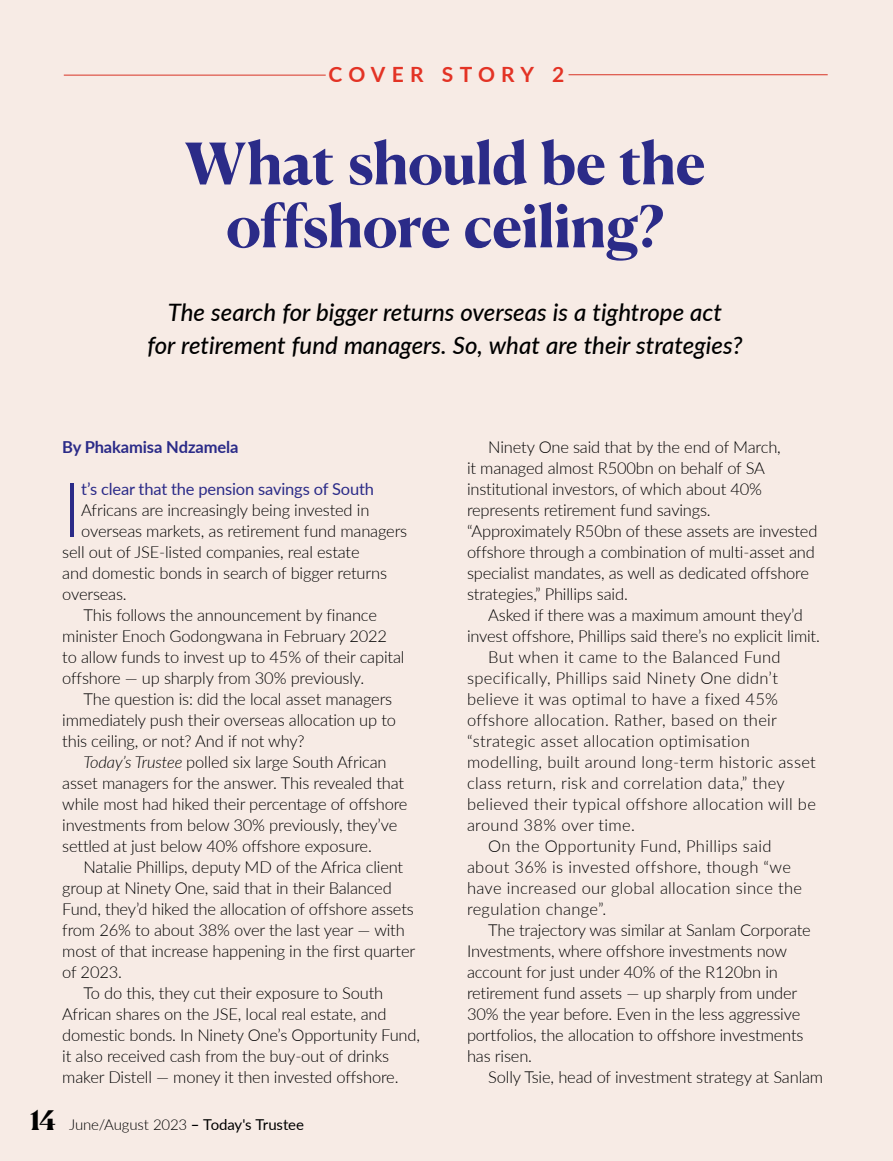
<style>
.page{position:relative;width:893px;height:1161px;background:#f7ebe5}
.page>*{position:absolute;margin:0;border:0;box-sizing:border-box;transform-origin:0 0}
.t1{font:300 75.9px "Lato";color:#2b2b88}
.t2{font:700 57px/63px "Canela Deck";letter-spacing:-.015em;color:#2b2b88;text-align:center}
.t3{font:italic 500 24px/33px "Lato";color:#000;text-align:center}
.t4{font:700 21px "Lato";letter-spacing:.29em;color:#e33325}
.t5{font:300 16.5px/21px "Lato";letter-spacing:-.01em;color:#000}
.t6{font:300 16.5px "Lato";letter-spacing:.02em;color:#000}
.t7{font:16.5px "Lato";letter-spacing:-.01em;color:#2b2b88}
.t8{font:700 16.5px "Lato";letter-spacing:-.005em;color:#2b2b88}
.t9{font:300 15px "Lato";letter-spacing:-.01em;color:#000}
.s1{font-style:italic}
.s2{font-family:"Canela Deck";font-weight:700;font-size:27px}
.s3{font-weight:500}
.s4{font-weight:400}
</style>
<div class="page">
<hr style="left:64px;top:75px;width:262px;height:1px;background:#d83426">
<hr style="left:568px;top:74px;width:260px;height:1px;background:#d83426">
<p class="t4" style="left:328px;top:59px;width:237px">COVER STORY 2</p>
<h2 class="t2" style="left:184px;top:126px;width:523px">What should be the offshore ceiling?</h2>
<h3 class="t3" style="left:147px;top:295px;width:597px">The search for bigger returns overseas is a tightrope act<br>for retirement fund managers. So, what are their strategies?</h3>
<p class="t8" style="left:62px;top:435px;width:178px">By Phakamisa Ndzamela</p>
<h1 class="t1" style="left:62px;top:457px;width:21px">I</h1>
<p class="t7" style="left:81px;top:477px;width:294px">t’s clear that the pension savings of South</p>
<p class="t5" style="left:81px;top:499px;width:290px">Africans are increasingly being invested in</p>
<p class="t5" style="left:81px;top:520px;width:327px">overseas markets, as retirement fund managers</p>
<p class="t5" style="left:62px;top:541px;width:299px">sell out of JSE-listed companies, real estate</p>
<p class="t5" style="left:62px;top:562px;width:326px">and domestic bonds in search of bigger returns</p>
<p class="t5" style="left:62px;top:583px;width:66px">overseas.</p>
<p class="t5" style="left:84px;top:604px;width:295px">This follows the announcement by finance</p>
<p class="t5" style="left:62px;top:625px;width:326px">minister Enoch Godongwana in February 2022</p>
<p class="t5" style="left:62px;top:646px;width:344px">to allow funds to invest up to 45% of their capital</p>
<p class="t5" style="left:62px;top:667px;width:304px">offshore — up sharply from 30% previously.</p>
<p class="t5" style="left:84px;top:688px;width:310px">The question is: did the local asset managers</p>
<p class="t5" style="left:62px;top:709px;width:335px">immediately push their overseas allocation up to</p>
<p class="t5" style="left:62px;top:730px;width:244px">this ceiling, or not? And if not why?</p>
<p class="t5" style="left:84px;top:751px;width:305px"><span class="s1">Today’s Trustee</span> polled six large South African</p>
<p class="t5" style="left:62px;top:772px;width:343px">asset managers for the answer. This revealed that</p>
<p class="t5" style="left:62px;top:793px;width:347px">while most had hiked their percentage of offshore</p>
<p class="t5" style="left:62px;top:814px;width:337px">investments from below 30% previously, they’ve</p>
<p class="t5" style="left:62px;top:835px;width:311px">settled at just below 40% offshore exposure.</p>
<p class="t5" style="left:84px;top:856px;width:321px">Natalie Phillips, deputy MD of the Africa client</p>
<p class="t5" style="left:62px;top:877px;width:331px">group at Ninety One, said that in their Balanced</p>
<p class="t5" style="left:62px;top:898px;width:353px">Fund, they’d hiked the allocation of offshore assets</p>
<p class="t5" style="left:62px;top:919px;width:344px">from 26% to about 38% over the last year — with</p>
<p class="t5" style="left:62px;top:940px;width:355px">most of that increase happening in the first quarter</p>
<p class="t5" style="left:62px;top:961px;width:61px">of 2023.</p>
<p class="t5" style="left:84px;top:982px;width:301px">To do this, they cut their exposure to South</p>
<p class="t5" style="left:62px;top:1003px;width:326px">African shares on the JSE, local real estate, and</p>
<p class="t5" style="left:62px;top:1024px;width:359px">domestic bonds. In Ninety One’s Opportunity Fund,</p>
<p class="t5" style="left:62px;top:1045px;width:328px">it also received cash from the buy-out of drinks</p>
<p class="t5" style="left:62px;top:1066px;width:338px">maker Distell — money it then invested offshore.</p>
<p class="t9" style="left:30px;top:1114px;width:276px"><span class="s2">14</span> June/August 2023 <span class="s3">–</span> <span class="s4">Today's Trustee</span></p>
<p class="t5" style="left:467px;top:436px;width:352px;text-indent:21px">Ninety One said that by the end of March,<br>it managed almost R500bn on behalf of SA institutional investors, of which about 40% represents retirement fund savings. “Approximately R50bn of these assets are invested offshore through a combination of multi-asset and specialist mandates, as well as dedicated offshore strategies,” Phillips said.</p>
<p class="t5" style="left:488px;top:604px;width:316px">Asked if there was a maximum amount they’d</p>
<p class="t5" style="left:467px;top:625px;width:354px">invest offshore, Phillips said there’s no explicit limit.</p>
<p class="t6" style="left:488px;top:646px;width:294px">But when it came to the Balanced Fund</p>
<p class="t6" style="left:467px;top:667px;width:312px">specifically, Phillips said Ninety One didn’t</p>
<p class="t6" style="left:467px;top:688px;width:313px">believe it was optimal to have a fixed 45%</p>
<p class="t6" style="left:467px;top:709px;width:312px">offshore allocation. Rather, based on their</p>
<p class="t6" style="left:467px;top:730px;width:284px">“strategic asset allocation optimisation</p>
<p class="t6" style="left:467px;top:751px;width:350px">modelling, built around long-term historic asset</p>
<p class="t6" style="left:467px;top:772px;width:319px">class return, risk and correlation data,” they</p>
<p class="t6" style="left:467px;top:793px;width:350px">believed their typical offshore allocation will be</p>
<p class="t6" style="left:467px;top:814px;width:169px">around 38% over time.</p>
<p class="t6" style="left:488px;top:835px;width:285px">On the Opportunity Fund, Phillips said</p>
<p class="t6" style="left:467px;top:856px;width:325px">about 36% is invested offshore, though “we</p>
<p class="t6" style="left:467px;top:877px;width:337px">have increased our global allocation since the</p>
<p class="t6" style="left:467px;top:898px;width:141px">regulation change”.</p>
<p class="t5" style="left:488px;top:919px;width:324px">The trajectory was similar at Sanlam Corporate</p>
<p class="t5" style="left:467px;top:940px;width:322px">Investments, where offshore investments now</p>
<p class="t5" style="left:467px;top:961px;width:312px">account for just under 40% of the R120bn in</p>
<p class="t5" style="left:467px;top:982px;width:332px">retirement fund assets — up sharply from under</p>
<p class="t5" style="left:467px;top:1003px;width:335px">30% the year before. Even in the less aggressive</p>
<p class="t5" style="left:467px;top:1024px;width:338px">portfolios, the allocation to offshore investments</p>
<p class="t5" style="left:467px;top:1045px;width:67px">has risen.</p>
<p class="t5" style="left:488px;top:1066px;width:336px">Solly Tsie, head of investment strategy at Sanlam</p>
</div>
